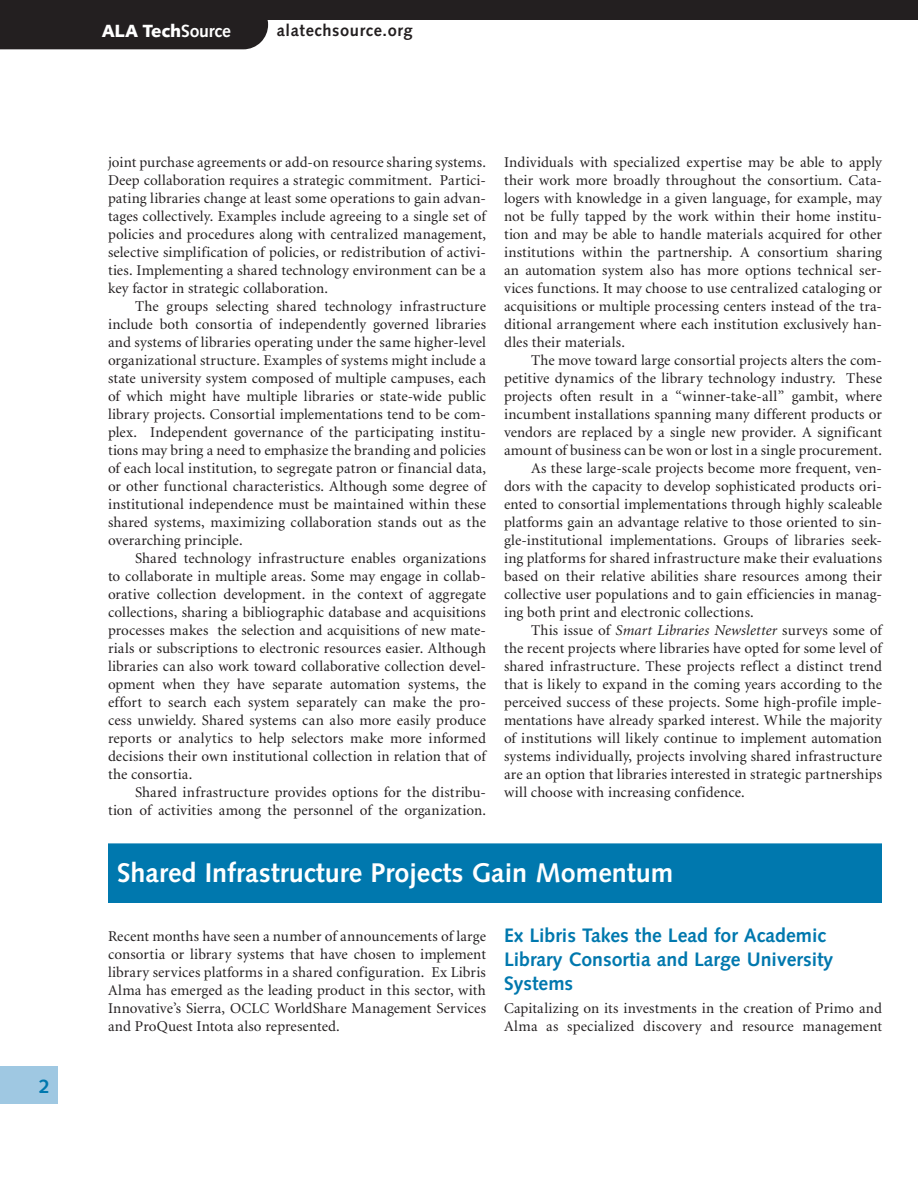
<style>
.page{position:relative;width:918px;height:1188px;background:#fff}
.page>*{position:absolute;margin:0;border:0;box-sizing:border-box;transform-origin:0 0}
.t1{font:700 27px "Syntax";color:#fff}
.t2{font:700 19.5px/24px "Syntax";color:#0078ae}
.t3{font:900 17.7px "Syntax";letter-spacing:-.015em;color:#fff}
.t4{font:700 16.5px "Syntax";letter-spacing:.035em;color:#231f20}
.t5{font:15px/18px "Minion";letter-spacing:.01em;color:#231f20;text-align:justify}
.s1{font-weight:700}
.s2{font-style:italic}
</style>
<div class="page">
<div style="left:0;top:0;width:918px;height:20px;background:#231f20"></div>
<div style="left:0;top:20px;width:268px;height:29px;background:#231f20"></div>
<div style="left:0;top:1066px;width:58px;height:38px;background:#9fc8e2"></div>
<div style="left:108px;top:843px;width:774px;height:60px;background:#0078ae"></div>
<h2 class="t2" style="left:39px;top:1074px;width:12px">2</h2>
<p class="t3" style="left:102px;top:20px;width:131px">ALA Tech<span class="s1">Source</span></p>
<p class="t4" style="left:277px;top:21px;width:137px">alatechsource.org</p>
<p class="t5" style="left:108px;top:153px;width:380px">joint purchase agreements or add-on resource sharing systems.<br>Deep collaboration requires a strategic commitment. Partici&shy;pating libraries change at least some operations to gain advan&shy;tages collectively. Examples include agreeing to a single set of policies and procedures along with centralized management, selective simplification of policies, or redistribution of activi&shy;ties. Implementing a shared technology environment can be a key factor in strategic collaboration.</p>
<p class="t5" style="left:108px;top:297px;width:380px;text-indent:27px">The groups selecting shared technology infrastructure include both consortia of independently governed libraries and systems of libraries operating under the same higher-level organizational structure. Examples of systems might include a state university system composed of multiple campuses, each of which might have multiple libraries or state-wide public library projects. Consortial implementations tend to be com&shy;plex. Independent governance of the participating institu&shy;tions may bring a need to emphasize the branding and policies of each local institution, to segregate patron or financial data, or other functional characteristics. Although some degree of institutional independence must be maintained within these shared systems, maximizing collaboration stands out as the overarching principle.</p>
<p class="t5" style="left:108px;top:549px;width:380px;text-indent:27px">Shared technology infrastructure enables organizations to collaborate in multiple areas. Some may engage in collab&shy;orative collection development. in the context of aggregate collections, sharing a bibliographic database and acquisitions processes makes the selection and acquisitions of new mate&shy;rials or subscriptions to electronic resources easier. Although libraries can also work toward collaborative collection devel&shy;opment when they have separate automation systems, the effort to search each system separately can make the pro&shy;cess unwieldy. Shared systems can also more easily produce reports or analytics to help selectors make more informed decisions their own institutional collection in relation that of the consortia.</p>
<p class="t5" style="left:108px;top:783px;width:379px;text-align:right">Shared infrastructure provides options for the distribu&shy;tion of activities among the personnel of the organization.</p>
<p class="t5" style="left:504px;top:153px;width:380px">Individuals with specialized expertise may be able to apply their work more broadly throughout the consortium. Cata&shy;logers with knowledge in a given language, for example, may not be fully tapped by the work within their home institu&shy;tion and may be able to handle materials acquired for other institutions within the partnership. A consortium sharing an automation system also has more options technical ser&shy;vices functions. It may choose to use centralized cataloging or acquisitions or multiple processing centers instead of the tra&shy;ditional arrangement where each institution exclusively han&shy;dles their materials.</p>
<p class="t5" style="left:531px;top:351px;width:352px">The move toward large consortial projects alters the com-</p>
<p class="t5" style="left:504px;top:369px;width:380px">petitive dynamics of the library technology industry. These</p>
<p class="t5" style="left:504px;top:387px;width:380px">projects often result in a “winner-take-all” gambit, where</p>
<p class="t5" style="left:504px;top:405px;width:380px">incumbent installations spanning many different products or</p>
<p class="t5" style="left:504px;top:423px;width:380px">vendors are replaced by a single new provider. A significant</p>
<p class="t5" style="left:504px;top:441px;width:380px">amount of business can be won or lost in a single procurement.</p>
<p class="t5" style="left:531px;top:459px;width:352px">As these large-scale projects become more frequent, ven-</p>
<p class="t5" style="left:504px;top:477px;width:379px">dors with the capacity to develop sophisticated products ori-</p>
<p class="t5" style="left:504px;top:495px;width:379px">ented to consortial implementations through highly scaleable</p>
<p class="t5" style="left:504px;top:513px;width:379px">platforms gain an advantage relative to those oriented to sin-</p>
<p class="t5" style="left:504px;top:531px;width:379px">gle-institutional implementations. Groups of libraries seek-</p>
<p class="t5" style="left:504px;top:549px;width:380px">ing platforms for shared infrastructure make their evaluations</p>
<p class="t5" style="left:504px;top:567px;width:379px">based on their relative abilities share resources among their</p>
<p class="t5" style="left:504px;top:585px;width:379px">collective user populations and to gain efficiencies in manag-</p>
<p class="t5" style="left:504px;top:603px;width:251px">ing both print and electronic collections.</p>
<p class="t5" style="left:531px;top:621px;width:353px">This issue of <span class="s2">Smart Libraries Newsletter</span> surveys some of</p>
<p class="t5" style="left:504px;top:639px;width:379px">the recent projects where libraries have opted for some level of</p>
<p class="t5" style="left:504px;top:657px;width:379px">shared infrastructure. These projects reflect a distinct trend</p>
<p class="t5" style="left:504px;top:675px;width:380px">that is likely to expand in the coming years according to the</p>
<p class="t5" style="left:504px;top:693px;width:379px">perceived success of these projects. Some high-profile imple-</p>
<p class="t5" style="left:504px;top:711px;width:380px">mentations have already sparked interest. While the majority</p>
<p class="t5" style="left:504px;top:729px;width:380px">of institutions will likely continue to implement automation</p>
<p class="t5" style="left:504px;top:747px;width:379px">systems individually, projects involving shared infrastructure</p>
<p class="t5" style="left:504px;top:765px;width:380px">are an option that libraries interested in strategic partnerships</p>
<p class="t5" style="left:504px;top:783px;width:242px">will choose with increasing confidence.</p>
<h1 class="t1" style="left:117px;top:857px;width:558px">Shared Infrastructure Projects Gain Momentum</h1>
<p class="t5" style="left:108px;top:927px;width:380px">Recent months have seen a number of announcements of large consortia or library systems that have chosen to implement library services platforms in a shared configuration. Ex Libris Alma has emerged as the leading product in this sector, with Innovative’s Sierra, OCLC WorldShare Management Services and ProQuest Intota also represented.</p>
<h2 class="t2" style="left:504px;top:923px;width:331px">Ex Libris Takes the Lead for Academic<br>Library Consortia and Large University<br>Systems</h2>
<p class="t5" style="left:504px;top:999px;width:380px">Capitalizing on its investments in the creation of Primo and<br>Alma as specialized discovery and resource management</p>
</div>
